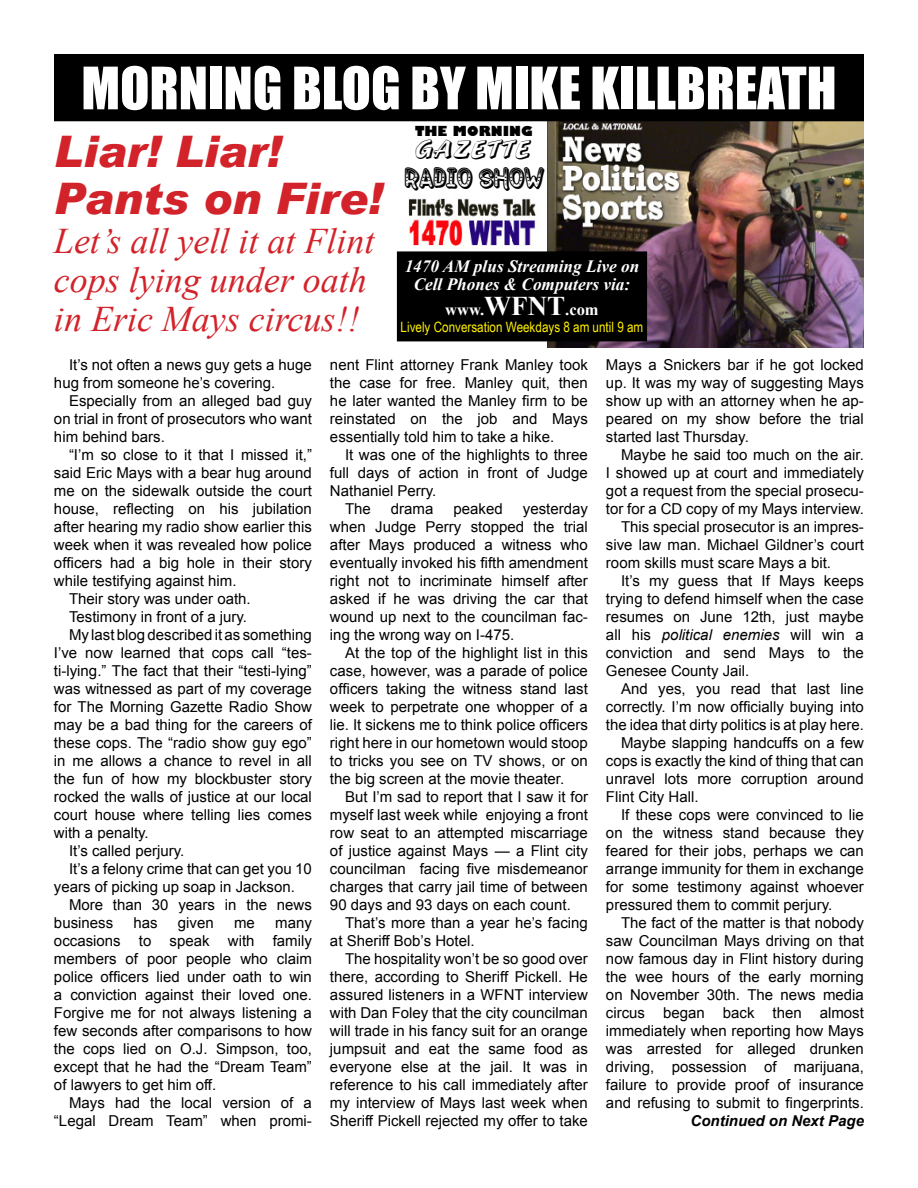
<style>
.page{position:relative;width:918px;height:1188px;background:#fff}
.page>*{position:absolute;margin:0;border:0;box-sizing:border-box;transform-origin:0 0}
.t1{font:54px "Impact";color:#fff}
.t2{font:italic 900 43.5px/46.5px "Arial";color:#d2232a}
.t3{font:italic 36px/39px "Times New Roman";color:#d2232a}
.t4{font:27px "Standout";color:#000}
.t5{font:21px "Jokewood";color:#000}
.t6{font:italic 700 17.25px/18px "Times New Roman";color:#fff;text-align:center}
.t7{font:700 16.5px "Times New Roman";color:#fff}
.t8{font:15px/18px "Arial";color:#000;text-align:justify}
.t9{font:italic 15px "Arial";color:#000}
.t10{font:italic 700 15px "Arial";color:#000}
.t11{font:14.25px "Arial Narrow";color:#fff200}
.t12{font:13.5px "Garrison Kayo";color:#000}
.s1{font-size:27px}
.s2{font-style:normal}
</style>
<div class="page">
<img style="left:548px;top:121px;width:316px;height:226px">
<img style="left:408px;top:197px;width:128px;height:52px">
<div style="left:398px;top:252px;width:248px;height:89px;background:#000"></div>
<div style="left:397px;top:251px;width:250px;height:90px;border:1px solid #000"></div>
<div style="left:55px;top:55px;width:808px;height:66px;background:#000"></div>
<div style="left:54px;top:54px;width:810px;height:67px;border:1px solid #000"></div>
<h1 class="t1" style="left:81px;top:59px;width:757px">MORNING BLOG BY MIKE KILLBREATH</h1>
<p class="t12" style="left:415px;top:124px;width:119px">THE MORNING</p>
<h3 class="t5" style="left:405px;top:167px;width:141px">RADIO SHOW</h3>
<h2 class="t2" style="left:54px;top:129px;width:330px">Liar! Liar!<br>Pants on Fire!</h2>
<h3 class="t3" style="left:54px;top:225px;width:322px">Let’s all yell it at Flint cops lying under oath in Eric Mays circus!!</h3>
<p class="t8" style="left:330px;top:357px;width:259px">nent Flint attorney Frank Manley took the case for free. Manley quit, then he later wanted the Manley firm to be reinstated on the job and Mays essentially told him to take a hike.</p>
<p class="t8" style="left:345px;top:447px;width:244px">It was one of the highlights to three</p>
<p class="t8" style="left:330px;top:465px;width:259px">full days of action in front of Judge</p>
<p class="t8" style="left:330px;top:483px;width:108px">Nathaniel Perry.</p>
<p class="t8" style="left:345px;top:501px;width:27px">The</p>
<p class="t8" style="left:391px;top:501px;width:44px">drama</p>
<p class="t8" style="left:454px;top:501px;width:51px">peaked</p>
<h3 class="t4" style="left:416px;top:134px;width:118px">GAZETTE</h3>
<p class="t6" style="left:405px;top:259px;width:236px">1470 AM plus Streaming Live on<br>Cell Phones &amp; Computers via:</p>
<p class="t7" style="left:445px;top:299px;width:155px">www.<span class="s1">WFNT</span>.com</p>
<p class="t11" style="left:401px;top:322px;width:244px">Lively Conversation Weekdays 8 am until 9 am</p>
<p class="t8" style="left:54px;top:357px;width:259px;text-indent:15px">It’s not often a news guy gets a huge hug from someone he’s covering.</p>
<p class="t8" style="left:54px;top:393px;width:259px;text-indent:15px">Especially from an alleged bad guy on trial in front of prosecutors who want him behind bars.</p>
<p class="t8" style="left:69px;top:447px;width:245px">“I’m so close to it that I missed it,”</p>
<p class="t8" style="left:54px;top:465px;width:259px">said Eric Mays with a bear hug around</p>
<p class="t8" style="left:54px;top:483px;width:259px">me on the sidewalk outside the court</p>
<p class="t8" style="left:54px;top:501px;width:259px">house, reflecting on his jubilation</p>
<p class="t8" style="left:54px;top:519px;width:259px">after hearing my radio show earlier this</p>
<p class="t8" style="left:54px;top:537px;width:259px">week when it was revealed how police</p>
<p class="t8" style="left:54px;top:555px;width:259px">officers had a big hole in their story</p>
<p class="t8" style="left:54px;top:573px;width:184px">while testifying against him.</p>
<p class="t8" style="left:69px;top:591px;width:183px">Their story was under oath.</p>
<p class="t8" style="left:69px;top:609px;width:180px">Testimony in front of a jury.</p>
<p class="t8" style="left:69px;top:627px;width:244px">My last blog described it as something</p>
<p class="t8" style="left:54px;top:645px;width:259px">I’ve now learned that cops call “tes-</p>
<p class="t8" style="left:54px;top:663px;width:259px">ti-lying.” The fact that their “testi-lying”</p>
<p class="t8" style="left:54px;top:681px;width:259px">was witnessed as part of my coverage</p>
<p class="t8" style="left:54px;top:699px;width:259px">for The Morning Gazette Radio Show</p>
<p class="t8" style="left:54px;top:717px;width:259px">may be a bad thing for the careers of</p>
<p class="t8" style="left:54px;top:735px;width:259px">these cops. The “radio show guy ego”</p>
<p class="t8" style="left:54px;top:753px;width:259px">in me allows a chance to revel in all</p>
<p class="t8" style="left:54px;top:771px;width:259px">the fun of how my blockbuster story</p>
<p class="t8" style="left:54px;top:789px;width:259px">rocked the walls of justice at our local</p>
<p class="t8" style="left:54px;top:807px;width:259px">court house where telling lies comes</p>
<p class="t8" style="left:54px;top:825px;width:96px">with a penalty.</p>
<p class="t8" style="left:69px;top:843px;width:117px">It’s called perjury.</p>
<p class="t8" style="left:69px;top:861px;width:244px">It’s a felony crime that can get you 10</p>
<p class="t8" style="left:54px;top:879px;width:242px">years of picking up soap in Jackson.</p>
<p class="t8" style="left:69px;top:897px;width:244px">More than 30 years in the news</p>
<p class="t8" style="left:54px;top:915px;width:61px">business</p>
<p class="t8" style="left:134px;top:915px;width:26px">has</p>
<p class="t8" style="left:178px;top:915px;width:37px">given</p>
<p class="t8" style="left:234px;top:915px;width:22px">me</p>
<p class="t8" style="left:606px;top:357px;width:259px">Mays a Snickers bar if he got locked up. It was my way of suggesting Mays show up with an attorney when he ap&shy;peared on my show before the trial started last Thursday.</p>
<p class="t8" style="left:621px;top:447px;width:244px">Maybe he said too much on the air.</p>
<p class="t8" style="left:606px;top:465px;width:259px">I showed up at court and immediately</p>
<p class="t8" style="left:606px;top:483px;width:259px">got a request from the special prosecu-</p>
<p class="t8" style="left:606px;top:501px;width:259px">tor for a CD copy of my Mays interview.</p>
<p class="t8" style="left:621px;top:519px;width:244px">This special prosecutor is an impres-</p>
<p class="t8" style="left:606px;top:537px;width:259px">sive law man. Michael Gildner’s court</p>
<p class="t8" style="left:606px;top:555px;width:227px">room skills must scare Mays a bit.</p>
<p class="t8" style="left:621px;top:573px;width:245px">It’s my guess that If Mays keeps</p>
<p class="t8" style="left:606px;top:591px;width:259px">trying to defend himself when the case</p>
<p class="t8" style="left:606px;top:609px;width:259px">resumes on June 12th, just maybe</p>
<p class="t9" style="left:606px;top:629px;width:259px"><span class="s2">all his</span> political enemies <span class="s2">will win a</span></p>
<p class="t8" style="left:606px;top:645px;width:259px">conviction and send Mays to the</p>
<p class="t8" style="left:606px;top:663px;width:145px">Genesee County Jail.</p>
<p class="t8" style="left:621px;top:681px;width:244px">And yes, you read that last line</p>
<p class="t8" style="left:606px;top:699px;width:259px">correctly. I’m now officially buying into</p>
<p class="t8" style="left:606px;top:717px;width:259px">the idea that dirty politics is at play here.</p>
<p class="t8" style="left:621px;top:735px;width:244px">Maybe slapping handcuffs on a few</p>
<p class="t8" style="left:606px;top:753px;width:259px">cops is exactly the kind of thing that can</p>
<p class="t8" style="left:606px;top:771px;width:259px">unravel lots more corruption around</p>
<p class="t8" style="left:606px;top:789px;width:94px">Flint City Hall.</p>
<p class="t8" style="left:621px;top:807px;width:244px">If these cops were convinced to lie</p>
<p class="t8" style="left:606px;top:825px;width:259px">on the witness stand because they</p>
<p class="t8" style="left:606px;top:843px;width:259px">feared for their jobs, perhaps we can</p>
<p class="t8" style="left:606px;top:861px;width:259px">arrange immunity for them in exchange</p>
<p class="t8" style="left:606px;top:879px;width:259px">for some testimony against whoever</p>
<p class="t8" style="left:606px;top:897px;width:228px">pressured them to commit perjury.</p>
<p class="t8" style="left:621px;top:915px;width:245px">The fact of the matter is that nobody</p>
<p class="t8" style="left:606px;top:933px;width:259px">saw Councilman Mays driving on that</p>
<p class="t8" style="left:606px;top:951px;width:259px">now famous day in Flint history during</p>
<p class="t8" style="left:606px;top:969px;width:259px">the wee hours of the early morning</p>
<p class="t8" style="left:606px;top:987px;width:259px">on November 30th. The news media</p>
<p class="t8" style="left:606px;top:1005px;width:259px">circus began back then almost</p>
<p class="t8" style="left:606px;top:1023px;width:259px">immediately when reporting how Mays</p>
<p class="t8" style="left:606px;top:1041px;width:259px">was arrested for alleged drunken</p>
<p class="t8" style="left:606px;top:1059px;width:259px">driving, possession of marijuana,</p>
<p class="t8" style="left:606px;top:1077px;width:259px">failure to provide proof of insurance</p>
<p class="t8" style="left:606px;top:1095px;width:259px">and refusing to submit to fingerprints.</p>
<p class="t10" style="left:691px;top:1115px;width:175px">Continued on Next Page</p>
<p class="t8" style="left:330px;top:501px;width:259px;text-indent:193px">yesterday when Judge Perry stopped the trial after Mays produced a witness who eventually invoked his fifth amendment right not to incriminate himself after asked if he was driving the car that wound up next to the councilman fac&shy;ing the wrong way on I-475.</p>
<p class="t8" style="left:330px;top:645px;width:259px;text-indent:15px">At the top of the highlight list in this case, however, was a parade of police officers taking the witness stand last week to perpetrate one whopper of a lie. It sickens me to think police officers right here in our hometown would stoop to tricks you see on TV shows, or on the big screen at the movie theater.</p>
<p class="t8" style="left:330px;top:789px;width:260px;text-indent:15px">But I’m sad to report that I saw it for myself last week while enjoying a front row seat to an attempted miscarriage of justice against Mays — a Flint city councilman facing five misdemeanor charges that carry jail time of between 90 days and 93 days on each count.</p>
<p class="t8" style="left:330px;top:915px;width:259px;text-indent:15px">That’s more than a year he’s facing at Sheriff Bob’s Hotel.</p>
<p class="t8" style="left:330px;top:951px;width:259px;text-indent:15px">The hospitality won’t be so good over there, according to Sheriff Pickell. He assured listeners in a WFNT interview with Dan Foley that the city councilman will trade in his fancy suit for an orange jumpsuit and eat the same food as everyone else at the jail. It was in reference to his call immediately after my interview of Mays last week when Sheriff Pickell rejected my offer to take</p>
<p class="t8" style="left:54px;top:915px;width:259px;text-indent:221px">many occasions to speak with family members of poor people who claim police officers lied under oath to win a conviction against their loved one.<br>Forgive me for not always listening a few seconds after comparisons to how the cops lied on O.J. Simpson, too, except that he had the “Dream Team” of lawyers to get him off.</p>
<p class="t8" style="left:54px;top:1095px;width:259px;text-align:right">Mays had the local version of a “Legal Dream Team” when promi-</p>
</div>
